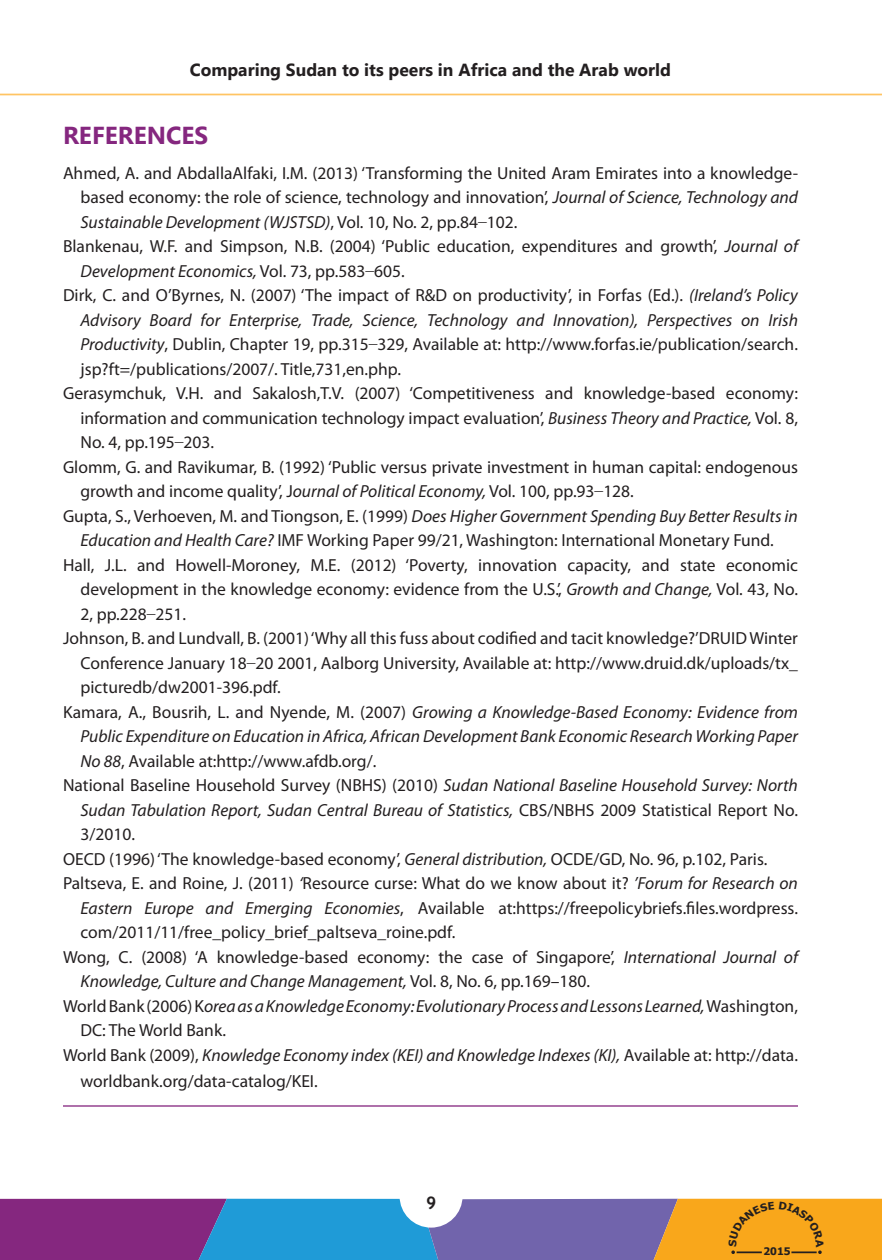
<style>
.page{position:relative;width:882px;height:1260px;background:#fff}
.page>*{position:absolute;margin:0;border:0;box-sizing:border-box;transform-origin:0 0}
.Reference_Head{font:700 24.5px "Segoe UI";color:#85277f}
.Reference_Text{font:17.5px/24.5px "Myriad Pro";color:#231f20;text-align:justify}
.Reference_Text-2{font:italic 17.5px/24.5px "Myriad Pro";color:#231f20;text-align:justify}
.t1{font:700 17.5px "Segoe UI";color:#231f20}
.t2{font:700 17.5px "Trebuchet MS";color:#231f20}
.t3{font:700 10.5px "Tahoma";color:#231f20}
.s1{font-style:italic}
.s2{font-family:"Mathematical Pi One"}
.s3{font-style:normal}
</style>
<div class="page">
<hr style="left:0;top:94px;width:882px;height:1px;background:#ffb12f">
<hr style="left:63px;top:1105px;width:735px;height:2px;background:#85277f">
<svg style="left:0;top:1198px;width:882px;height:62px"></svg>
<p class="t1" style="left:190px;top:57px;width:483px">Comparing Sudan to its peers in Africa and the Arab world</p>
<p class="Reference_Head" style="left:63px;top:118px;width:147px">REFERENCES</p>
<p class="Reference_Text" style="left:80px;top:160px;width:719px;text-indent:-18px">Ahmed, A. and AbdallaAlfaki, I.M. (2013) ‘Transforming the United Aram Emirates into a knowledge&shy;based economy: the role of science, technology and innovation’, <span class="s1">Journal of Science, Technology and Sustainable Development (WJSTSD)</span>, Vol. 10, No. 2, pp.84<span class="s2">]</span>102.</p>
<p class="Reference_Text" style="left:80px;top:234px;width:719px;text-indent:-18px">Blankenau, W.F. and Simpson, N.B. (2004) ‘Public education, expenditures and growth’, <span class="s1">Journal of<br>Development Economics,</span> Vol. 73, pp.583<span class="s2">]</span>605.</p>
<p class="Reference_Text" style="left:80px;top:283px;width:719px;text-indent:-18px">Dirk, C. and O’Byrnes, N. (2007) ‘The impact of R&amp;D on productivity’, in Forfas (Ed.). <span class="s1">(Ireland’s Policy Advisory Board for Enterprise, Trade, Science, Technology and Innovation), Perspectives on Irish Productivity</span>, Dublin, Chapter 19, pp.315<span class="s2">]</span>329, Available at: http://www.forfas.ie/publication/search. jsp?ft=/publications/2007/. Title,731,en.php.</p>
<p class="Reference_Text" style="left:80px;top:381px;width:719px;text-indent:-18px">Gerasymchuk, V.H. and Sakalosh,T.V. (2007) ‘Competitiveness and knowledge-based economy: information and communication technology impact evaluation’, <span class="s1">Business Theory and Practice,</span> Vol. 8, No. 4, pp.195<span class="s2">]</span>203.</p>
<p class="Reference_Text" style="left:80px;top:454px;width:719px;text-indent:-18px">Glomm, G. and Ravikumar, B. (1992) ‘Public versus private investment in human capital: endogenous growth and income quality’, J<span class="s1">ournal of Political Economy,</span> Vol. 100, pp.93<span class="s2">]</span>128.</p>
<p class="Reference_Text" style="left:63px;top:503px;width:736px;text-align:center">Gupta, S., Verhoeven, M. and Tiongson, E. (1999) <span class="s1">Does Higher Government Spending Buy Better Results in<br>Education and Health Care?</span> IMF Working Paper 99/21, Washington: International Monetary Fund.</p>
<p class="Reference_Text" style="left:80px;top:552px;width:719px;text-indent:-18px">Hall, J.L. and Howell-Moroney, M.E. (2012) ‘Poverty, innovation capacity, and state economic development in the knowledge economy: evidence from the U.S.’, <span class="s1">Growth and Change,</span> Vol. 43, No.<br>2, pp.228<span class="s2">]</span>251.</p>
<p class="Reference_Text" style="left:80px;top:626px;width:719px;text-indent:-18px">Johnson, B. and Lundvall, B. (2001) ‘Why all this fuss about codified and tacit knowledge?’DRUID Winter Conference January 18<span class="s2">]</span>20 2001, Aalborg University, Available at: http://www.druid.dk/uploads/tx_ picturedb/dw2001-396.pdf.</p>
<p class="Reference_Text-2" style="left:80px;top:699px;width:719px;text-indent:-18px"><span class="s3">Kamara, A., Bousrih, L. and Nyende, M. (2007)</span> Growing a Knowledge-Based Economy: Evidence from Public Expenditure on Education in Africa, African Development Bank Economic Research Working Paper No 88<span class="s3">, Available at:http://www.afdb.org/.</span></p>
<p class="Reference_Text-2" style="left:80px;top:773px;width:719px;text-indent:-18px"><span class="s3">National Baseline Household Survey (NBHS) (2010)</span> Sudan National Baseline Household Survey: North Sudan Tabulation Report, Sudan Central Bureau of Statistics, <span class="s3">CBS/NBHS 2009 Statistical Report No.<br>3/2010.</span></p>
<p class="Reference_Text" style="left:63px;top:846px;width:706px">OECD (1996) ‘The knowledge-based economy’, <span class="s1">General distribution,</span> OCDE/GD, No. 96, p.102, Paris.</p>
<p class="Reference_Text" style="left:80px;top:871px;width:719px;text-indent:-18px">Paltseva, E. and Roine, J. (2011) <span class="s1">‘</span>Resource curse: What do we know about it? <span class="s1">’Forum for Research on Eastern Europe and Emerging Economies</span>, Available at:https://freepolicybriefs.files.wordpress. com/2011/11/free_policy_brief_paltseva_roine.pdf.</p>
<p class="Reference_Text" style="left:80px;top:944px;width:719px;text-indent:-18px">Wong, C. (2008) ‘A knowledge-based economy: the case of Singapore’, <span class="s1">International Journal of<br>Knowledge, Culture and Change Management,</span> Vol. 8, No. 6, pp.169–180.</p>
<p class="Reference_Text-2" style="left:80px;top:993px;width:719px;text-indent:-18px"><span class="s3">World Bank (2006) K</span>orea as a Knowledge Economy: Evolutionary Process and Lessons Learned, <span class="s3">Washington,<br>DC: The World Bank.</span></p>
<p class="Reference_Text" style="left:80px;top:1042px;width:719px;line-height:26.2px;text-indent:-18px">World Bank (2009), <span class="s1">Knowledge Economy index (KEI) and Knowledge Indexes (KI),</span> Available at: http://data. worldbank.org/data-catalog/KEI.</p>
<p class="t2" style="left:426px;top:1192px;width:12px">9</p>
<p class="t3" style="left:763px;top:1244px;width:29px">2015</p>
</div>
